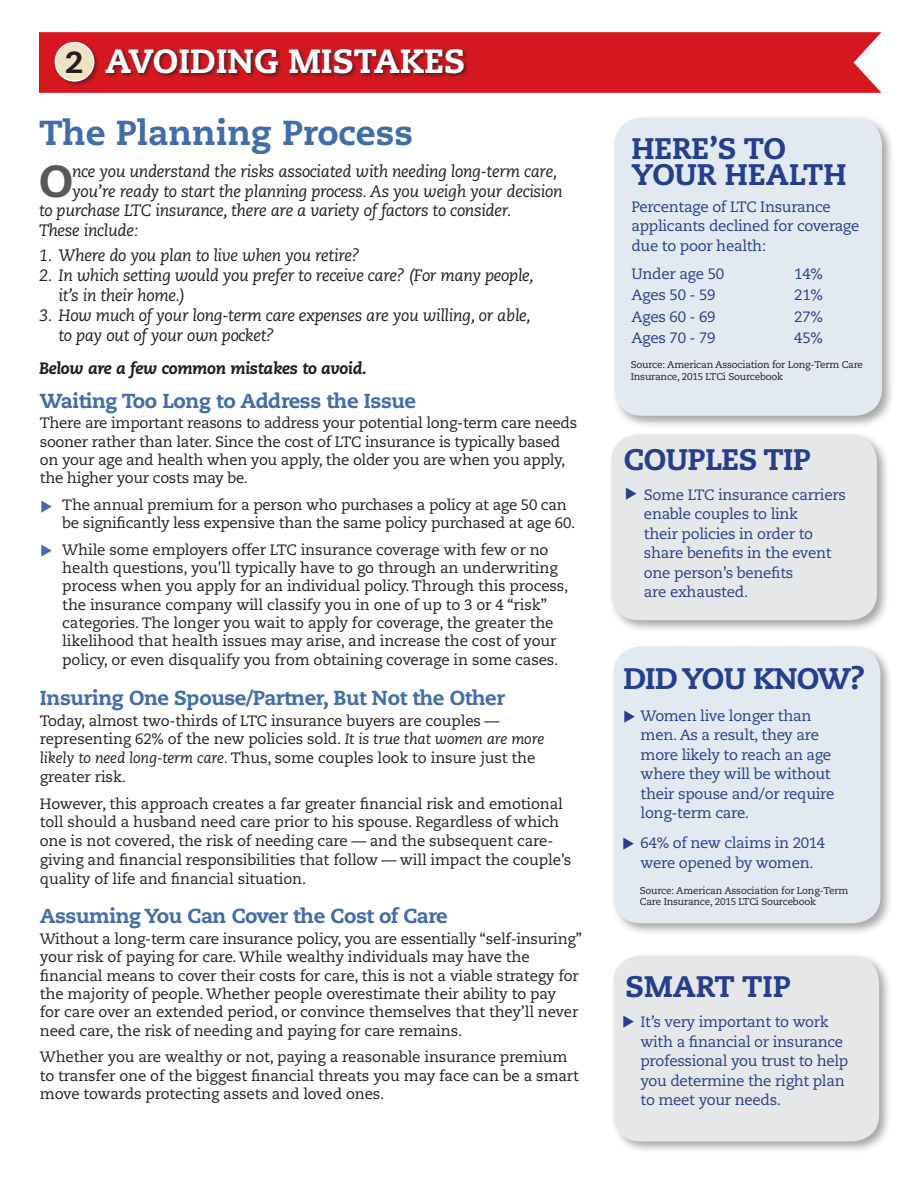
<style>
.page{position:relative;width:918px;height:1188px;background:#fff}
.page>*{position:absolute;margin:0;border:0;box-sizing:border-box;transform-origin:0 0}
.t1{font:800 44.85px "Caecilia";color:#57585a}
.t2{font:800 34.65px "Caecilia";color:#426dab}
.t3{font:800 33.6px "Caecilia";color:#fff}
.t4{font:800 30.3px "Caecilia";color:#231f20}
.t5{font:800 29.7px/26.4px "Caecilia";color:#253f8e}
.t6{font:800 29.7px "Caecilia";letter-spacing:-.02em;color:#253f8e}
.t7{font:800 20.25px "Caecilia";letter-spacing:-.02em;color:#426dab}
.t8{font:italic 16.5px/19.8px "Caecilia";letter-spacing:-.02em;color:#231f20}
.t9{font:italic 800 16.5px "Caecilia";letter-spacing:-.02em;color:#231f20}
.t10{font:15px/18.3px "Caecilia";letter-spacing:-.01em;color:#231f20}
.t11{font:15px/19.5px "Caecilia";letter-spacing:-.02em;color:#253f8e}
.t12{font:9.9px/11.6px "Caecilia";letter-spacing:-.02em;color:#231f20}
.s1{font-style:italic}
</style>
<div class="page">
<div style="left:611px;top:114px;width:284px;height:315px;background:#231f20;opacity:.4"></div>
<div style="left:615px;top:118px;width:267px;height:298px;background:#e2e9f0;border-radius:27px"></div>
<div style="left:610px;top:643px;width:283px;height:293px;background:#231f20;opacity:.4"></div>
<div style="left:613px;top:647px;width:267px;height:276px;background:#e2e9f0;border-radius:27px"></div>
<div style="left:610px;top:952px;width:282px;height:203px;background:#231f20;opacity:.4"></div>
<div style="left:613px;top:956px;width:266px;height:185px;background:#e6e7e9;border-radius:27px"></div>
<div style="left:608px;top:431px;width:282px;height:202px;background:#231f20;opacity:.4"></div>
<div style="left:611px;top:434px;width:266px;height:186px;background:#e6e7e9;border-radius:27px"></div>
<div style="left:39px;top:32px;width:842px;height:61px;background:#d7171f"></div>
<div style="left:54px;top:41px;width:46px;height:47px;background:#231f20;opacity:.5"></div>
<div style="left:55px;top:43px;width:39px;height:38px;background:#efe2c5;border-radius:50%"></div>
<div style="left:55px;top:42px;width:39px;height:40px;border:1px solid #fff;border-radius:50%"></div>
<div style="left:104px;top:47px;width:366px;height:32px;background:#231f20;opacity:.75"></div>
<p class="t4" style="left:66px;top:43px;width:19px">2</p>
<p class="t3" style="left:105px;top:40px;width:362px">AVOIDING MISTAKES</p>
<p class="t2" style="left:39px;top:111px;width:376px">The Planning Process</p>
<p class="t1" style="left:39px;top:153px;width:36px">O</p>
<p class="t8" style="left:72px;top:162px;width:487px">nce you understand the risks associated with needing long-term care,</p>
<p class="t8" style="left:72px;top:181px;width:492px">you’re ready to start the planning process. As you weigh your decision</p>
<p class="t8" style="left:39px;top:201px;width:474px">to purchase LTC insurance, there are a variety of factors to consider.</p>
<p class="t8" style="left:39px;top:221px;width:101px">These include:</p>
<p class="t8" style="left:39px;top:246px;width:322px">1. Where do you plan to live when you retire?</p>
<p class="t8" style="left:58px;top:266px;width:477px;text-indent:-20px">2. In which setting would you prefer to receive care? (For many people, it’s in their home.)</p>
<p class="t8" style="left:58px;top:306px;width:474px;text-indent:-20px">3. How much of your long-term care expenses are you willing, or able, to pay out of your own pocket?</p>
<p class="t9" style="left:39px;top:358px;width:330px">Below are a few common mistakes to avoid.</p>
<p class="t7" style="left:40px;top:388px;width:378px">Waiting Too Long to Address the Issue</p>
<p class="t10" style="left:40px;top:414px;width:539px">There are important reasons to address your potential long-term care needs sooner rather than later. Since the cost of LTC insurance is typically based on your age and health when you apply, the older you are when you apply, the higher your costs may be.</p>
<p class="t10" style="left:62px;top:496px;width:506px">The annual premium for a person who purchases a policy at age 50 can</p>
<p class="t10" style="left:62px;top:514px;width:514px">be significantly less expensive than the same policy purchased at age 60.</p>
<p class="t10" style="left:62px;top:541px;width:488px">While some employers offer LTC insurance coverage with few or no</p>
<p class="t10" style="left:62px;top:559px;width:497px">health questions, you’ll typically have to go through an underwriting</p>
<p class="t10" style="left:62px;top:577px;width:508px">process when you apply for an individual policy. Through this process,</p>
<p class="t10" style="left:62px;top:596px;width:496px">the insurance company will classify you in one of up to 3 or 4 “risk” categories. The longer you wait to apply for coverage, the greater the likelihood that health issues may arise, and increase the cost of your</p>
<p class="t10" style="left:62px;top:651px;width:498px">policy, or even disqualify you from obtaining coverage in some cases.</p>
<p class="t7" style="left:40px;top:685px;width:467px">Insuring One Spouse/Partner, But Not the Other</p>
<p class="t10" style="left:40px;top:711px;width:506px;line-height:18.8px">Today, almost two-thirds of LTC insurance buyers are couples — representing 62% of the new policies sold. <span class="s1">It is true that women are more likely to need long-term care.</span> Thus, some couples look to insure just the greater risk.</p>
<p class="t10" style="left:40px;top:794px;width:533px;line-height:18.8px">However, this approach creates a far greater financial risk and emotional toll should a husband need care prior to his spouse. Regardless of which one is not covered, the risk of needing care — and the subsequent care&shy;giving and financial responsibilities that follow — will impact the couple’s quality of life and financial situation.</p>
<p class="t7" style="left:40px;top:904px;width:410px">Assuming You Can Cover the Cost of Care</p>
<p class="t10" style="left:40px;top:930px;width:544px">Without a long-term care insurance policy, you are essentially “self-insuring” your risk of paying for care. While wealthy individuals may have the financial means to cover their costs for care, this is not a viable strategy for the majority of people. Whether people overestimate their ability to pay<br>for care over an extended period, or convince themselves that they’ll never need care, the risk of needing and paying for care remains.</p>
<p class="t10" style="left:40px;top:1048px;width:541px">Whether you are wealthy or not, paying a reasonable insurance premium to transfer one of the biggest financial threats you may face can be a smart move towards protecting assets and loved ones.</p>
<p class="t5" style="left:632px;top:135px;width:217px">HERE’S TO<br>YOUR HEALTH</p>
<p class="t11" style="left:632px;top:197px;width:230px">Percentage of LTC Insurance applicants declined for coverage due to poor health:</p>
<p class="t11" style="left:632px;top:264px;width:94px">Under age 50</p>
<p class="t11" style="left:794px;top:264px;width:30px">14%</p>
<p class="t11" style="left:632px;top:286px;width:86px">Ages 50 - 59</p>
<p class="t11" style="left:794px;top:286px;width:30px">21%</p>
<p class="t11" style="left:632px;top:307px;width:86px">Ages 60 - 69</p>
<p class="t11" style="left:794px;top:307px;width:30px">27%</p>
<p class="t11" style="left:632px;top:328px;width:86px">Ages 70 - 79</p>
<p class="t11" style="left:794px;top:328px;width:30px">45%</p>
<p class="t12" style="left:631px;top:359px;width:234px">Source: American Association for Long-Term Care<br>Insurance, 2015 LTCi Sourcebook</p>
<p class="t6" style="left:624px;top:441px;width:189px">COUPLES TIP</p>
<p class="t11" style="left:644px;top:485px;width:204px">Some LTC insurance carriers enable couples to link<br>their policies in order to share benefits in the event one person’s benefits<br>are exhausted.</p>
<p class="t6" style="left:624px;top:660px;width:242px">DID YOU KNOW?</p>
<p class="t11" style="left:641px;top:706px;width:195px">Women live longer than men. As a result, they are more likely to reach an age where they will be without their spouse and/or require</p>
<p class="t11" style="left:641px;top:803px;width:110px">long-term care.</p>
<p class="t11" style="left:641px;top:834px;width:186px">64% of new claims in 2014 were opened by women.</p>
<p class="t12" style="left:640px;top:885px;width:210px">Source: American Association for Long-Term<br>Care Insurance, 2015 LTCi Sourcebook</p>
<p class="t5" style="left:626px;top:974px;width:167px">SMART TIP</p>
<p class="t11" style="left:641px;top:1012px;width:209px">It’s very important to work with a financial or insurance professional you trust to help you determine the right plan to meet your needs.</p>
</div>
